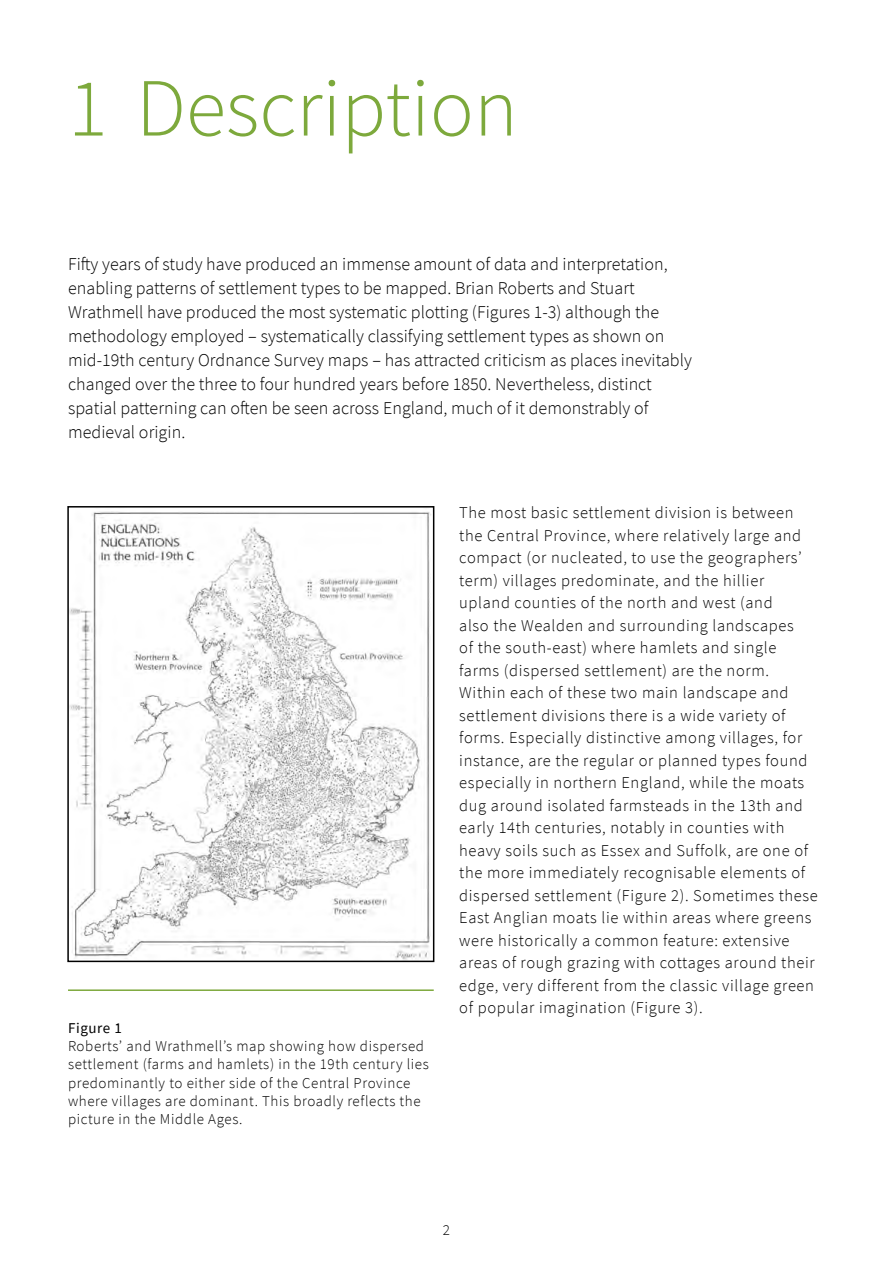
<style>
.page{position:relative;width:893px;height:1263px;background:#fff}
.page>*{position:absolute;margin:0;border:0;box-sizing:border-box;transform-origin:0 0}
.AHead{font:300 82.5px "Source Sans Pro";color:#7da93c}
.Intro_para{font:300 18px/24px "Source Sans Pro";letter-spacing:.005em;color:#000}
.Body_text{font:300 16.5px/22.5px "Source Sans Pro";letter-spacing:.04em;color:#000}
.Fig_Caption{font:300 15px/18px "Source Sans Pro";letter-spacing:.04em;color:#000}
.Fig_Head_rule_above{font:15px "Source Sans Pro";letter-spacing:.04em;color:#000}
</style>
<div class="page">
<hr style="left:68px;top:989px;width:366px;height:2px;background:#7da93c">
<img style="left:70px;top:511px;width:361px;height:448px">
<div style="left:67px;top:506px;width:367px;height:456px;border:2px solid #000"></div>
<h1 class="AHead" style="left:68px;top:58px;width:451px">1 Description</h1>
<p class="Intro_para" style="left:68px;top:252px;width:625px">Fifty years of study have produced an immense amount of data and interpretation, enabling patterns of settlement types to be mapped. Brian Roberts and Stuart Wrathmell have produced the most systematic plotting (Figures 1-3) although the methodology employed – systematically classifying settlement types as shown on mid-19th century Ordnance Survey maps – has attracted criticism as places inevitably changed over the three to four hundred years before 1850. Nevertheless, distinct spatial patterning can often be seen across England, much of it demonstrably of medieval origin.</p>
<p class="Fig_Head_rule_above" style="left:68px;top:1019px;width:55px">Figure 1</p>
<p class="Fig_Caption" style="left:68px;top:1037px;width:362px">Roberts’ and Wrathmell’s map showing how dispersed settlement (farms and hamlets) in the 19th century lies predominantly to either side of the Central Province where villages are dominant. This broadly reflects the picture in the Middle Ages.</p>
<p class="Body_text" style="left:459px;top:501px;width:360px">The most basic settlement division is between the Central Province, where relatively large and compact (or nucleated, to use the geographers’ term) villages predominate, and the hillier upland counties of the north and west (and<br>also the Wealden and surrounding landscapes<br>of the south-east) where hamlets and single farms (dispersed settlement) are the norm.<br>Within each of these two main landscape and settlement divisions there is a wide variety of forms. Especially distinctive among villages, for instance, are the regular or planned types found especially in northern England, while the moats dug around isolated farmsteads in the 13th and early 14th centuries, notably in counties with heavy soils such as Essex and Suffolk, are one of the more immediately recognisable elements of dispersed settlement (Figure 2). Sometimes these East Anglian moats lie within areas where greens were historically a common feature: extensive areas of rough grazing with cottages around their edge, very different from the classic village green of popular imagination (Figure 3).</p>
<p class="Fig_Caption" style="left:443px;top:1221px;width:9px">2</p>
</div>
